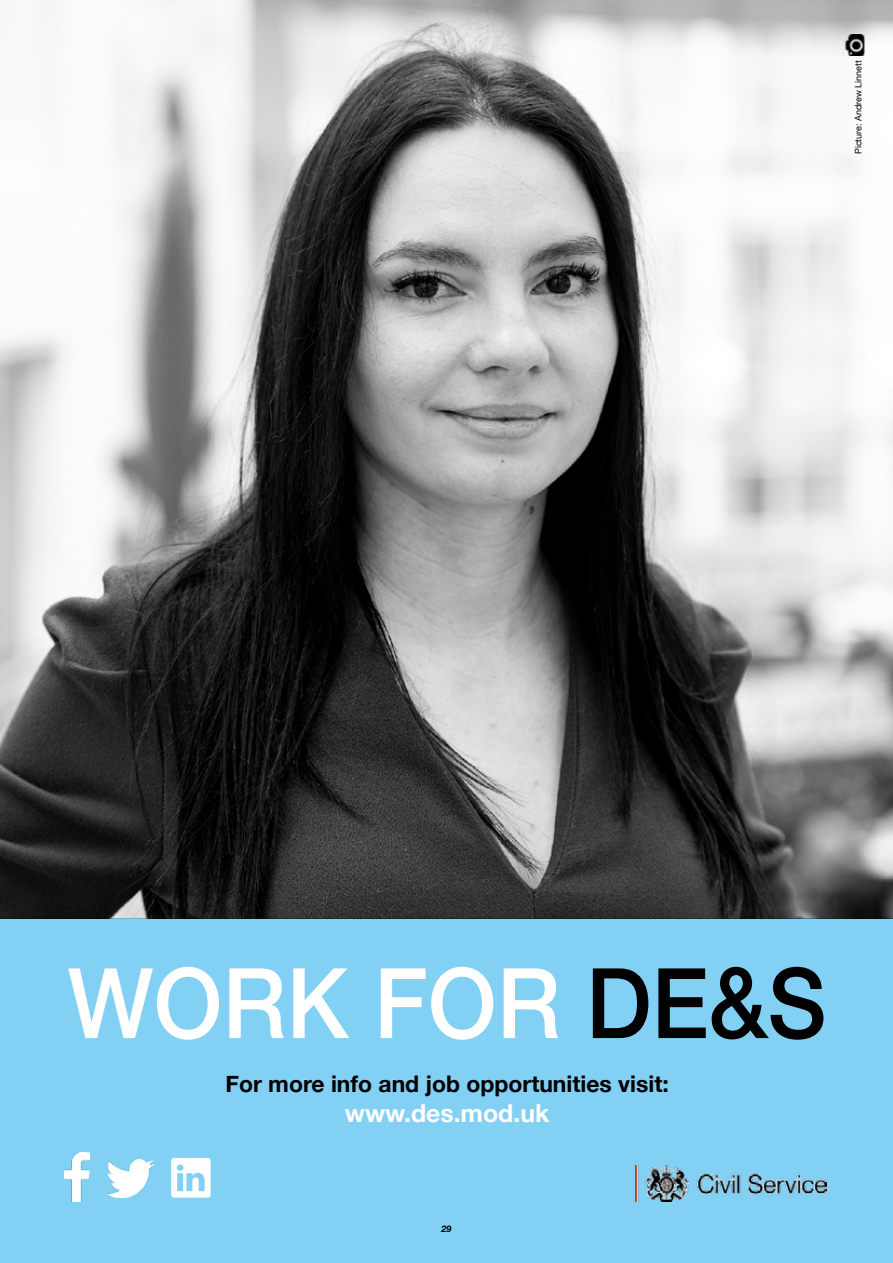
<style>
.page{position:relative;width:893px;height:1263px;background:#fff}
.page>*{position:absolute;margin:0;border:0;box-sizing:border-box;transform-origin:0 0}
.t1{font:500 97.5px "Helvetica Neue";color:#fff;scale:.93 1}
.t2{font:700 24.75px "Helvetica Neue";color:#fff}
.t3{font:700 22.95px "Helvetica Neue";color:#000}
.t4{font:9px "Helvetica Neue";color:#000}
.t5{font:italic 700 9px "Helvetica Neue";color:#000}
.s1{color:#000}
</style>
<div class="page">
<img style="left:0;top:0;width:893px;height:918px">
<div style="left:0;top:918px;width:893px;height:345px;background:#83d0f5"></div>
<img style="left:635px;top:1166px;width:191px;height:35px">
<img style="left:65px;top:1153px;width:25px;height:48px">
<img style="left:107px;top:1160px;width:46px;height:37px">
<svg style="left:171px;top:1158px;width:40px;height:39px"></svg>
<img style="left:844px;top:34px;width:22px;height:21px">
<p class="t4" style="left:852px;top:154px;width:95px;rotate:-90deg">Picture: Andrew Linnett</p>
<p class="t1" style="left:68px;top:925px;width:817px">WORK FOR <span class="s1">DE&amp;S</span></p>
<p class="t3" style="left:225px;top:1066px;width:445px">For more info and job opportunities visit:</p>
<p class="t2" style="left:345px;top:1093px;width:206px">www.des.mod.uk</p>
<p class="t5" style="left:441px;top:1222px;width:12px">29</p>
</div>
